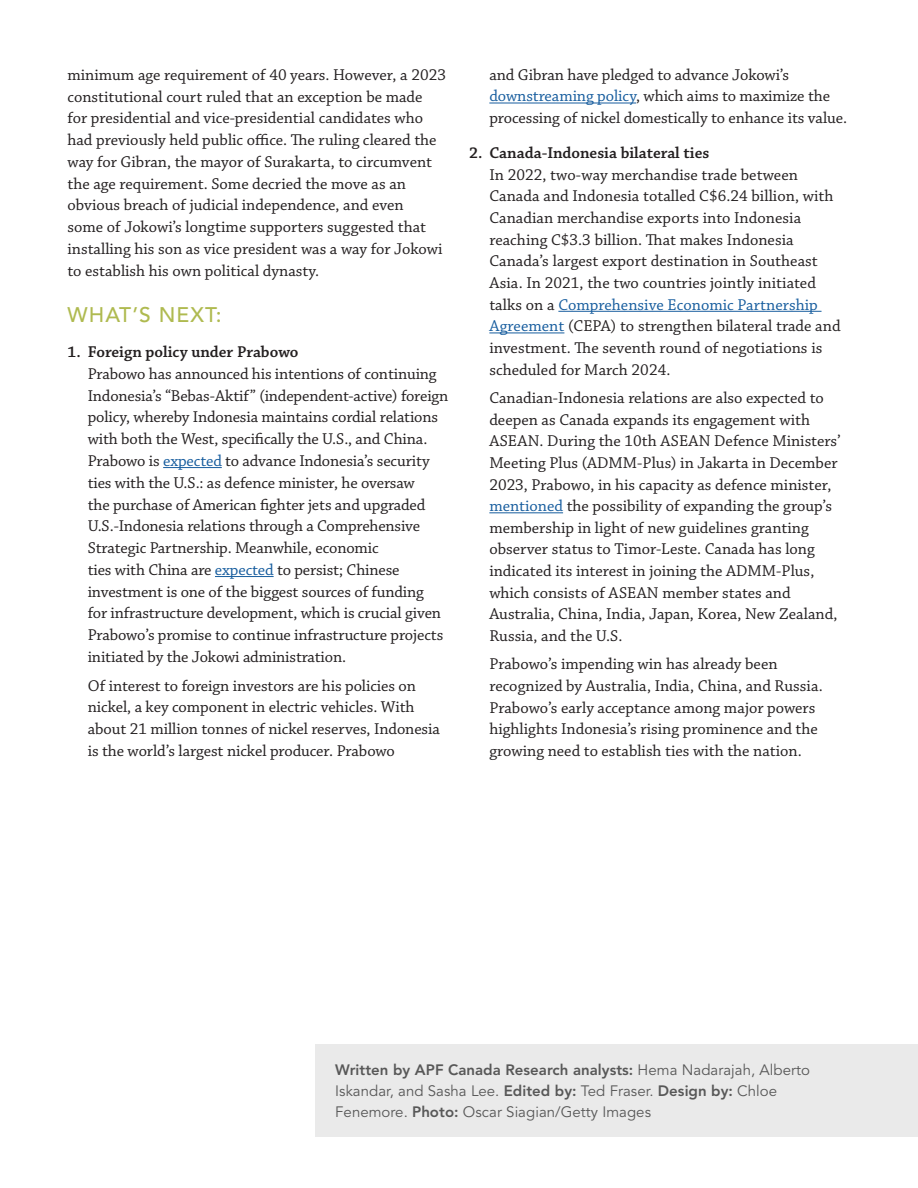
<style>
.page{position:relative;width:918px;height:1188px;background:#fff}
.page>*{position:absolute;margin:0;border:0;box-sizing:border-box;transform-origin:0 0}
.t1{font:500 21px "Avenir LT Std";letter-spacing:.05em;color:#afba50}
.Body_Indent{font:16.5px/21.6px "Chaparral Pro";color:#231f20}
.Body{font:16.5px/21.8px "Chaparral Pro";color:#231f20}
.t2{font:600 16.5px "Chaparral Pro";color:#231f20}
.Produced_By{font:15px/21px "Avenir LT Std";letter-spacing:.005em;color:#585858}
.s1{color:#175d9e}
.s2{font-weight:800}
</style>
<div class="page">
<hr style="left:163px;top:467px;width:59px;height:1px;background:#175d9e">
<hr style="left:215px;top:576px;width:59px;height:1px;background:#175d9e">
<hr style="left:489px;top:103px;width:147px;height:1px;background:#175d9e">
<hr style="left:558px;top:311px;width:264px;height:1px;background:#175d9e">
<hr style="left:489px;top:332px;width:75px;height:1px;background:#175d9e">
<hr style="left:489px;top:512px;width:74px;height:1px;background:#175d9e">
<div style="left:315px;top:1044px;width:603px;height:92px;background:#eaeaea"></div>
<p class="Body" style="left:68px;top:64px;width:380px">minimum age requirement of 40 years. However, a 2023 constitutional court ruled that an exception be made for presidential and vice-presidential candidates who had previously held public office. The ruling cleared the way for Gibran, the mayor of Surakarta, to circumvent the age requirement. Some decried the move as an obvious breach of judicial independence, and even<br>some of Jokowi’s longtime supporters suggested that installing his son as vice president was a way for Jokowi to establish his own political dynasty.</p>
<h2 class="t1" style="left:68px;top:302px;width:156px">WHAT’S NEXT:</h2>
<p class="t2" style="left:68px;top:342px;width:233px">1. Foreign policy under Prabowo</p>
<p class="Body_Indent" style="left:88px;top:363px;width:362px">Prabowo has announced his intentions of continuing Indonesia’s “Bebas-Aktif” (independent-active) foreign policy, whereby Indonesia maintains cordial relations with both the West, specifically the U.S., and China.<br>Prabowo is <span class="s1">expected</span> to advance Indonesia’s security ties with the U.S.: as defence minister, he oversaw<br>the purchase of American fighter jets and upgraded U.S.-Indonesia relations through a Comprehensive Strategic Partnership. Meanwhile, economic<br>ties with China are <span class="s1">expected</span> to persist; Chinese investment is one of the biggest sources of funding<br>for infrastructure development, which is crucial given Prabowo’s promise to continue infrastructure projects initiated by the Jokowi administration.</p>
<p class="Body_Indent" style="left:88px;top:675px;width:354px">Of interest to foreign investors are his policies on nickel, a key component in electric vehicles. With about 21 million tonnes of nickel reserves, Indonesia is the world’s largest nickel producer. Prabowo</p>
<p class="Body_Indent" style="left:489px;top:64px;width:359px">and Gibran have pledged to advance Jokowi’s <span class="s1">downstreaming policy</span>, which aims to maximize the processing of nickel domestically to enhance its value.</p>
<p class="t2" style="left:469px;top:144px;width:242px">2. Canada-Indonesia bilateral ties</p>
<p class="Body_Indent" style="left:489px;top:164px;width:353px">In 2022, two-way merchandise trade between Canada and Indonesia totalled C$6.24 billion, with Canadian merchandise exports into Indonesia reaching C$3.3 billion. That makes Indonesia Canada’s largest export destination in Southeast Asia. In 2021, the two countries jointly initiated talks on a <span class="s1">Comprehensive Economic Partnership Agreement</span> (CEPA) to strengthen bilateral trade and investment. The seventh round of negotiations is scheduled for March 2024.</p>
<p class="Body_Indent" style="left:489px;top:388px;width:353px">Canadian-Indonesia relations are also expected to deepen as Canada expands its engagement with ASEAN. During the 10th ASEAN Defence Ministers’ Meeting Plus (ADMM-Plus) in Jakarta in December 2023, Prabowo, in his capacity as defence minister, <span class="s1">mentioned</span> the possibility of expanding the group’s membership in light of new guidelines granting observer status to Timor-Leste. Canada has long indicated its interest in joining the ADMM-Plus, which consists of ASEAN member states and Australia, China, India, Japan, Korea, New Zealand, Russia, and the U.S.</p>
<p class="Body_Indent" style="left:489px;top:654px;width:335px">Prabowo’s impending win has already been recognized by Australia, India, China, and Russia.<br>Prabowo’s early acceptance among major powers highlights Indonesia’s rising prominence and the growing need to establish ties with the nation.</p>
<p class="Produced_By" style="left:335px;top:1060px;width:476px"><span class="s2">Written by APF Canada Research analysts:</span> Hema Nadarajah, Alberto<br>Iskandar, and Sasha Lee. <span class="s2">Edited by:</span> Ted Fraser. <span class="s2">Design by:</span> Chloe<br>Fenemore. <span class="s2">Photo:</span> Oscar Siagian/Getty Images</p>
</div>
